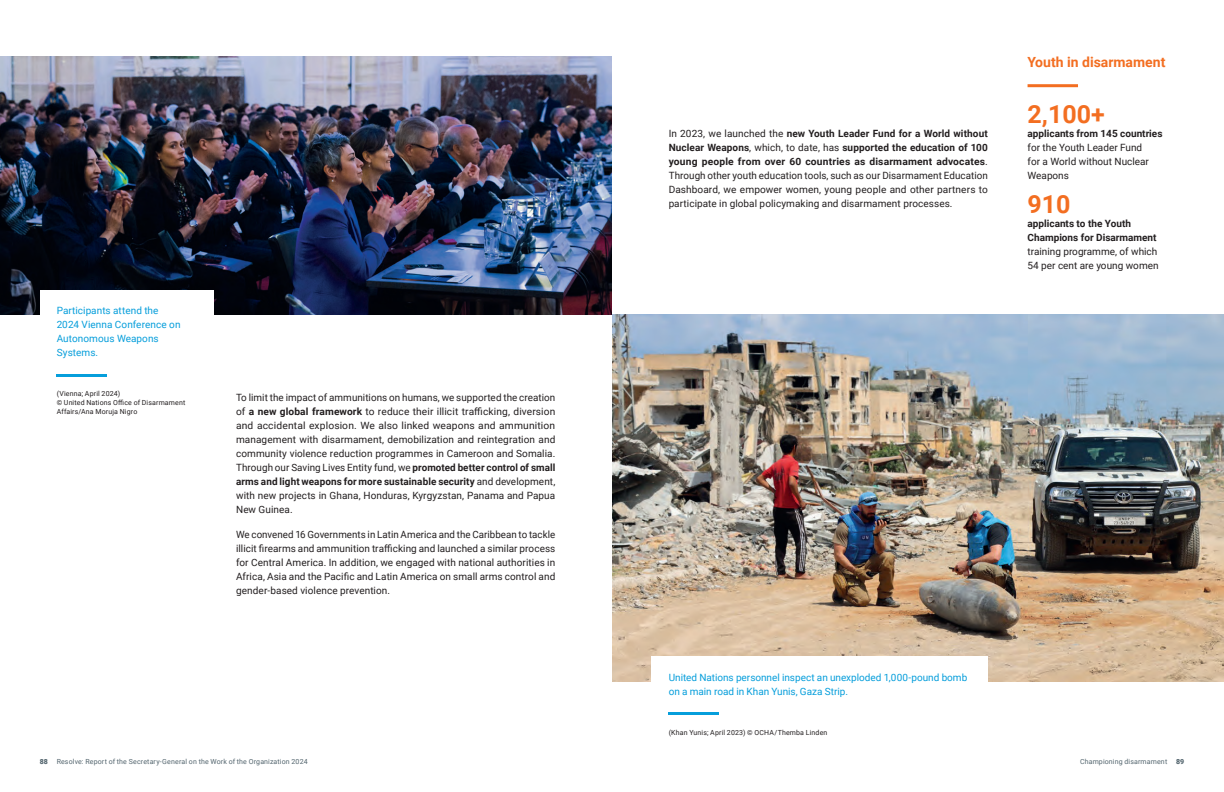
<style>
.page{position:relative;width:1224px;height:792px;background:#fff}
.page>*{position:absolute;margin:0;border:0;box-sizing:border-box;transform-origin:0 0}
.Data{font:700 25px "Roboto";color:#f36e21}
.Highlight_Title{font:700 14px "Roboto";color:#f36e21}
.Body_copy{font:10px/14px "Roboto";letter-spacing:.005em;color:#231f20;text-align:justify}
.Highlight_text{font:10px/14px "Roboto";color:#231f20}
.Caption_blue_text{font:10px/14px "Roboto";color:#069edb}
.Caption_copyright_black{font:7px/9px "Roboto";letter-spacing:.02em;color:#231f20}
.t1{font:7px "Roboto";letter-spacing:.02em;color:#53656e}
.t2{font:900 7px "Roboto";color:#53656e}
.s1{font-weight:700}
</style>
<div class="page">
<img style="left:0;top:57px;width:612px;height:258px">
<img style="left:612px;top:315px;width:612px;height:366px">
<div style="left:40px;top:290px;width:173px;height:141px;background:#fff"></div>
<hr style="left:57px;top:374px;width:50px;height:3px;background:#069edb">
<div style="left:652px;top:657px;width:336px;height:95px;background:#fff"></div>
<hr style="left:669px;top:712px;width:50px;height:3px;background:#069edb">
<hr style="left:1028px;top:84px;width:50px;height:3px;background:#f36e21">
<p class="Caption_blue_text" style="left:57px;top:304px;width:125px">Participants attend the<br>2024 Vienna Conference on<br>Autonomous Weapons<br>Systems.</p>
<p class="Caption_copyright_black" style="left:57px;top:389px;width:130px">(Vienna; April 2024)<br>© United Nations Office of Disarmament<br>Affairs/Ana Moruja Nigro</p>
<p class="Body_copy" style="left:236px;top:390px;width:321px">To limit the impact of ammunitions on humans, we supported the creation of <span class="s1">a new global framework</span> to reduce their illicit trafficking, diversion and accidental explosion. We also linked weapons and ammunition management with disarmament, demobilization and reintegration and community violence reduction programmes in Cameroon and Somalia.<br>Through our Saving Lives Entity fund, we <span class="s1">promoted better control of small arms and light weapons for more sustainable security</span> and development, with new projects in Ghana, Honduras, Kyrgyzstan, Panama and Papua New Guinea.</p>
<p class="Body_copy" style="left:236px;top:527px;width:321px">We convened 16 Governments in Latin America and the Caribbean to tackle illicit firearms and ammunition trafficking and launched a similar process for Central America. In addition, we engaged with national authorities in Africa, Asia and the Pacific and Latin America on small arms control and gender-based violence prevention.</p>
<p class="Body_copy" style="left:669px;top:126px;width:321px">In 2023, we launched the <span class="s1">new Youth Leader Fund for a World without Nuclear Weapons</span>, which, to date, has <span class="s1">supported the education of 100 young people from over 60 countries as disarmament advocates</span>.<br>Through other youth education tools, such as our Disarmament Education Dashboard, we empower women, young people and other partners to participate in global policymaking and disarmament processes.</p>
<p class="Highlight_Title" style="left:1028px;top:52px;width:139px">Youth in disarmament</p>
<p class="Data" style="left:1028px;top:97px;width:79px">2,100+</p>
<p class="Highlight_text" style="left:1028px;top:126px;width:136px"><span class="s1">applicants from 145 countries </span>for the Youth Leader Fund<br>for a World without Nuclear<br>Weapons</p>
<p class="Data" style="left:1028px;top:186px;width:45px">910</p>
<p class="Highlight_text" style="left:1028px;top:216px;width:133px"><span class="s1">applicants to the Youth<br>Champions for Disarmament </span>training programme, of which<br>54 per cent are young women</p>
<p class="Caption_blue_text" style="left:669px;top:670px;width:300px">United Nations personnel inspect an unexploded 1,000-pound bomb on a main road in Khan Yunis, Gaza Strip.</p>
<p class="Caption_copyright_black" style="left:669px;top:728px;width:160px">(Khan Yunis; April 2023) © OCHA/Themba Linden</p>
<p class="t2" style="left:40px;top:756px;width:10px">88</p>
<p class="t1" style="left:57px;top:756px;width:253px">Resolve: Report of the Secretary-General on the Work of the Organization 2024</p>
<p class="t1" style="left:1080px;top:756px;width:89px">Championing disarmament</p>
<p class="t2" style="left:1176px;top:756px;width:10px">89</p>
</div>
